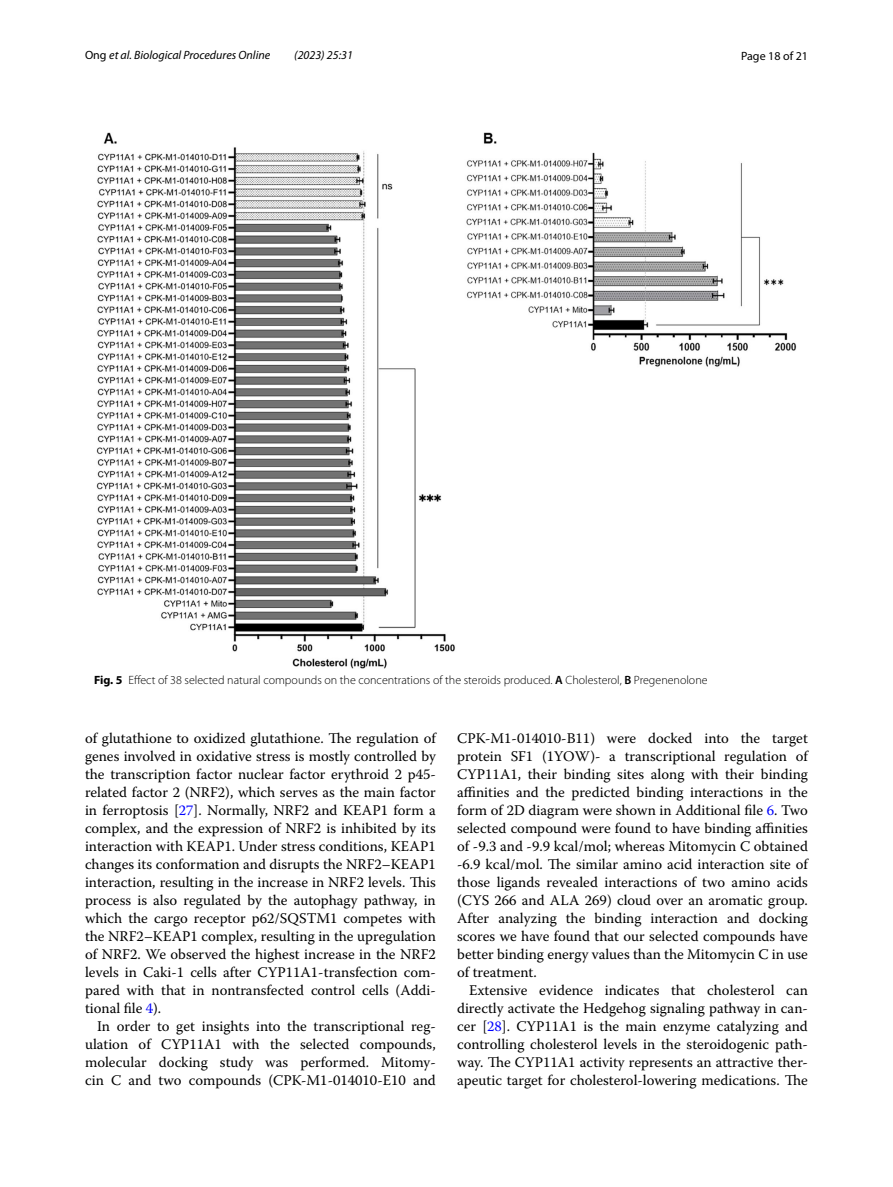
<style>
.page{position:relative;width:893px;height:1187px;background:#fff}
.page>*{position:absolute;margin:0;border:0;box-sizing:border-box;transform-origin:0 0}
.t1{font:14.7px/18px "Warnock Pro";color:#000;text-align:justify}
.t2{font:300 12px "Myriad Pro";color:#000}
.t3{font:italic 12px "Myriad Pro";color:#000}
.t4{font:12px "Myriad Pro";color:#000}
.s1{font-style:normal}
.s2{font-weight:700}
.s3{font-weight:600}
.s4{color:#00f}
</style>
<div class="page">
<img style="left:96px;top:133px;width:701px;height:535px">
<p class="t3" style="left:85px;top:48px;width:187px"><span class="s1">Ong</span> et al. Biological Procedures Online</p>
<p class="t3" style="left:294px;top:48px;width:60px">(2023) 25:31</p>
<p class="t4" style="left:741px;top:48px;width:68px">Page 18 of 21</p>
<p class="t2" style="left:94px;top:673px;width:615px"><span class="s2">Fig. 5</span> Effect of 38 selected natural compounds on the concentrations of the steroids produced. <span class="s3">A</span> Cholesterol, <span class="s3">B</span> Pregenenolone</p>
<p class="t1" style="left:85px;top:728px;width:352px">of glutathione to oxidized glutathione. The regulation of genes involved in oxidative stress is mostly controlled by the transcription factor nuclear factor erythroid 2 p45- related factor 2 (NRF2), which serves as the main factor in ferroptosis [<span class="s4">27</span>]. Normally, NRF2 and KEAP1 form a complex, and the expression of NRF2 is inhibited by its interaction with KEAP1. Under stress conditions, KEAP1 changes its conformation and disrupts the NRF2–KEAP1 interaction, resulting in the increase in NRF2 levels. This process is also regulated by the autophagy pathway, in which the cargo receptor p62/SQSTM1 competes with the NRF2–KEAP1 complex, resulting in the upregulation of NRF2. We observed the highest increase in the NRF2 levels in Caki-1 cells after CYP11A1-transfection com&shy;pared with that in nontransfected control cells (Addi&shy;tional file <span class="s4">4</span>).</p>
<p class="t1" style="left:85px;top:1016px;width:352px;text-indent:12px">In order to get insights into the transcriptional reg&shy;ulation of CYP11A1 with the selected compounds, molecular docking study was performed. Mitomy&shy;cin C and two compounds (CPK-M1-014010-E10 and</p>
<p class="t1" style="left:457px;top:728px;width:352px">CPK-M1-014010-B11) were docked into the target protein SF1 (1YOW)- a transcriptional regulation of CYP11A1, their binding sites along with their binding affinities and the predicted binding interactions in the form of 2D diagram were shown in Additional file <span class="s4">6</span>. Two selected compound were found to have binding affinities of -9.3 and -9.9 kcal/mol; whereas Mitomycin C obtained -6.9 kcal/mol. The similar amino acid interaction site of those ligands revealed interactions of two amino acids (CYS 266 and ALA 269) cloud over an aromatic group.<br>After analyzing the binding interaction and docking scores we have found that our selected compounds have better binding energy values than the Mitomycin C in use of treatment.</p>
<p class="t1" style="left:457px;top:980px;width:352px;text-indent:12px">Extensive evidence indicates that cholesterol can directly activate the Hedgehog signaling pathway in can&shy;cer [<span class="s4">28</span>]. CYP11A1 is the main enzyme catalyzing and controlling cholesterol levels in the steroidogenic path&shy;way. The CYP11A1 activity represents an attractive ther&shy;apeutic target for cholesterol-lowering medications. The</p>
</div>
